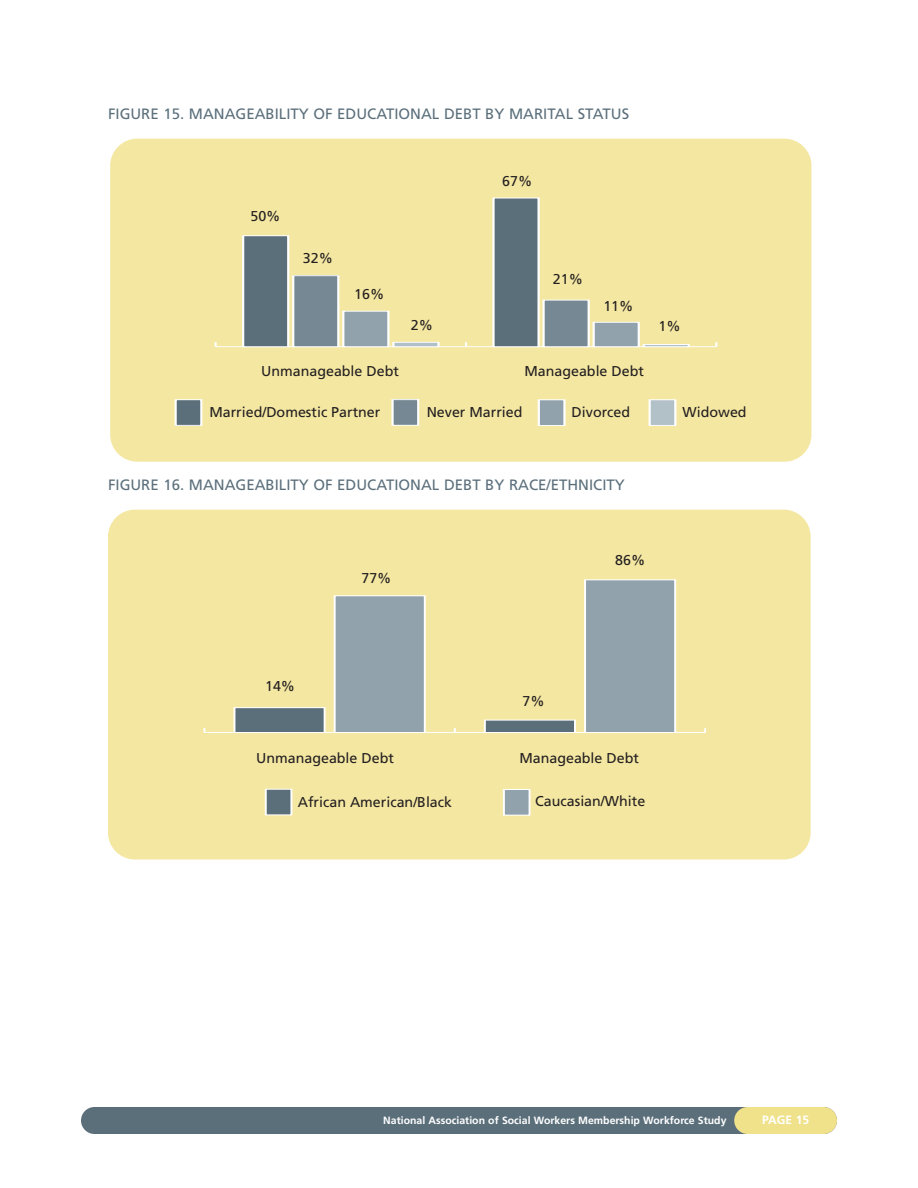
<style>
.page{position:relative;width:918px;height:1188px;background:#fff}
.page>*{position:absolute;margin:0;border:0;box-sizing:border-box;transform-origin:0 0}
.t1{font:15px "Frutiger";color:#5b6f7b}
.t2{font:14.25px "Frutiger";color:#231f20}
.t3{font:700 12px "Frutiger";color:#fff}
.t4{font:700 10.5px "Frutiger";color:#fff}
</style>
<div class="page">
<div style="left:81px;top:1107px;width:756px;height:27px;background:#5b6f7b;border-radius:14px"></div>
<div style="left:734px;top:1107px;width:103px;height:27px;background:#f0e28b;border-radius:14px"></div>
<div style="left:108px;top:510px;width:703px;height:350px;background:#f4e7a2;border-radius:27px"></div>
<div style="left:266px;top:789px;width:25px;height:26px;background:#5b6f7b"></div>
<div style="left:265px;top:789px;width:27px;height:27px;border:1px solid #fff"></div>
<div style="left:504px;top:790px;width:26px;height:25px;background:#91a2ad"></div>
<div style="left:503px;top:789px;width:27px;height:27px;border:1px solid #fff"></div>
<hr style="left:204px;top:732px;width:501px;height:1px;background:#fff">
<div style="left:335px;top:596px;width:90px;height:137px;background:#91a2ad"></div>
<div style="left:334px;top:595px;width:92px;height:138px;border:1px solid #fff"></div>
<div style="left:585px;top:580px;width:90px;height:153px;background:#91a2ad"></div>
<div style="left:584px;top:579px;width:92px;height:154px;border:1px solid #fff"></div>
<div style="left:234px;top:708px;width:91px;height:25px;background:#5b6f7b"></div>
<div style="left:234px;top:707px;width:91px;height:26px;border:1px solid #fff"></div>
<div style="left:485px;top:720px;width:90px;height:13px;background:#5b6f7b"></div>
<div style="left:484px;top:719px;width:92px;height:14px;border:1px solid #fff"></div>
<div style="left:110px;top:139px;width:701px;height:323px;background:#f4e7a2;border-radius:27px"></div>
<hr style="left:216px;top:346px;width:500px;height:1px;background:#fff">
<div style="left:393px;top:342px;width:45px;height:5px;background:#b2c0c8"></div>
<div style="left:393px;top:342px;width:46px;height:5px;border:1px solid #fff"></div>
<div style="left:643px;top:344px;width:47px;height:3px;border:1px solid #fff"></div>
<div style="left:343px;top:311px;width:45px;height:36px;background:#91a2ad"></div>
<div style="left:343px;top:310px;width:46px;height:37px;border:1px solid #fff"></div>
<div style="left:594px;top:322px;width:45px;height:25px;background:#91a2ad"></div>
<div style="left:593px;top:322px;width:46px;height:25px;border:1px solid #fff"></div>
<div style="left:293px;top:276px;width:45px;height:71px;background:#758893"></div>
<div style="left:293px;top:275px;width:46px;height:72px;border:1px solid #fff"></div>
<div style="left:544px;top:300px;width:45px;height:47px;background:#758893"></div>
<div style="left:543px;top:299px;width:46px;height:48px;border:1px solid #fff"></div>
<div style="left:243px;top:236px;width:45px;height:111px;background:#5b6f7b"></div>
<div style="left:242px;top:235px;width:47px;height:112px;border:1px solid #fff"></div>
<div style="left:494px;top:198px;width:45px;height:149px;background:#5b6f7b"></div>
<div style="left:493px;top:197px;width:46px;height:150px;border:1px solid #fff"></div>
<div style="left:176px;top:400px;width:25px;height:25px;background:#5b6f7b"></div>
<div style="left:175px;top:399px;width:27px;height:27px;border:1px solid #fff"></div>
<div style="left:393px;top:400px;width:25px;height:25px;background:#758893"></div>
<div style="left:392px;top:399px;width:27px;height:27px;border:1px solid #fff"></div>
<div style="left:539px;top:400px;width:25px;height:25px;background:#91a2ad"></div>
<div style="left:538px;top:399px;width:27px;height:27px;border:1px solid #fff"></div>
<div style="left:650px;top:400px;width:25px;height:25px;background:#b2c0c8"></div>
<div style="left:649px;top:399px;width:27px;height:27px;border:1px solid #fff"></div>
<p class="t1" style="left:108px;top:108px;width:523px">FIGURE 15. MANAGEABILITY OF EDUCATIONAL DEBT BY MARITAL STATUS</p>
<p class="t2" style="left:250px;top:211px;width:32px">50%</p>
<p class="t2" style="left:303px;top:252px;width:32px">32%</p>
<p class="t2" style="left:354px;top:288px;width:32px">16%</p>
<p class="t2" style="left:411px;top:319px;width:24px">2%</p>
<p class="t2" style="left:502px;top:176px;width:32px">67%</p>
<p class="t2" style="left:553px;top:273px;width:32px">21%</p>
<p class="t2" style="left:603px;top:301px;width:32px">11%</p>
<p class="t2" style="left:658px;top:321px;width:24px">1%</p>
<p class="t2" style="left:261px;top:366px;width:139px">Unmanageable Debt</p>
<p class="t2" style="left:524px;top:366px;width:121px">Manageable Debt</p>
<p class="t2" style="left:209px;top:406px;width:173px">Married/Domestic Partner</p>
<p class="t2" style="left:427px;top:407px;width:97px">Neve Married</p>
<p class="t2" style="left:572px;top:406px;width:60px">Divorced</p>
<p class="t2" style="left:683px;top:406px;width:66px">Widowed</p>
<p class="t1" style="left:108px;top:478px;width:518px">FIGURE 16. MANAGEABILITY OF EDUCATIONAL DEBT BY RACE/ETHNICITY</p>
<p class="t2" style="left:265px;top:680px;width:32px">14%</p>
<p class="t2" style="left:361px;top:572px;width:32px">77%</p>
<p class="t2" style="left:523px;top:695px;width:24px">7%</p>
<p class="t2" style="left:615px;top:555px;width:32px">86%</p>
<p class="t2" style="left:256px;top:753px;width:139px">Unmanageable Debt</p>
<p class="t2" style="left:519px;top:753px;width:121px">Manageable Debt</p>
<p class="t2" style="left:298px;top:796px;width:156px">African American/Black</p>
<p class="t2" style="left:535px;top:796px;width:112px">Caucasian/White</p>
<p class="t4" style="left:383px;top:1116px;width:345px">National Association of Social Workers Membership Workforce Study</p>
<p class="t3" style="left:762px;top:1115px;width:48px">PAGE 15</p>
</div>
